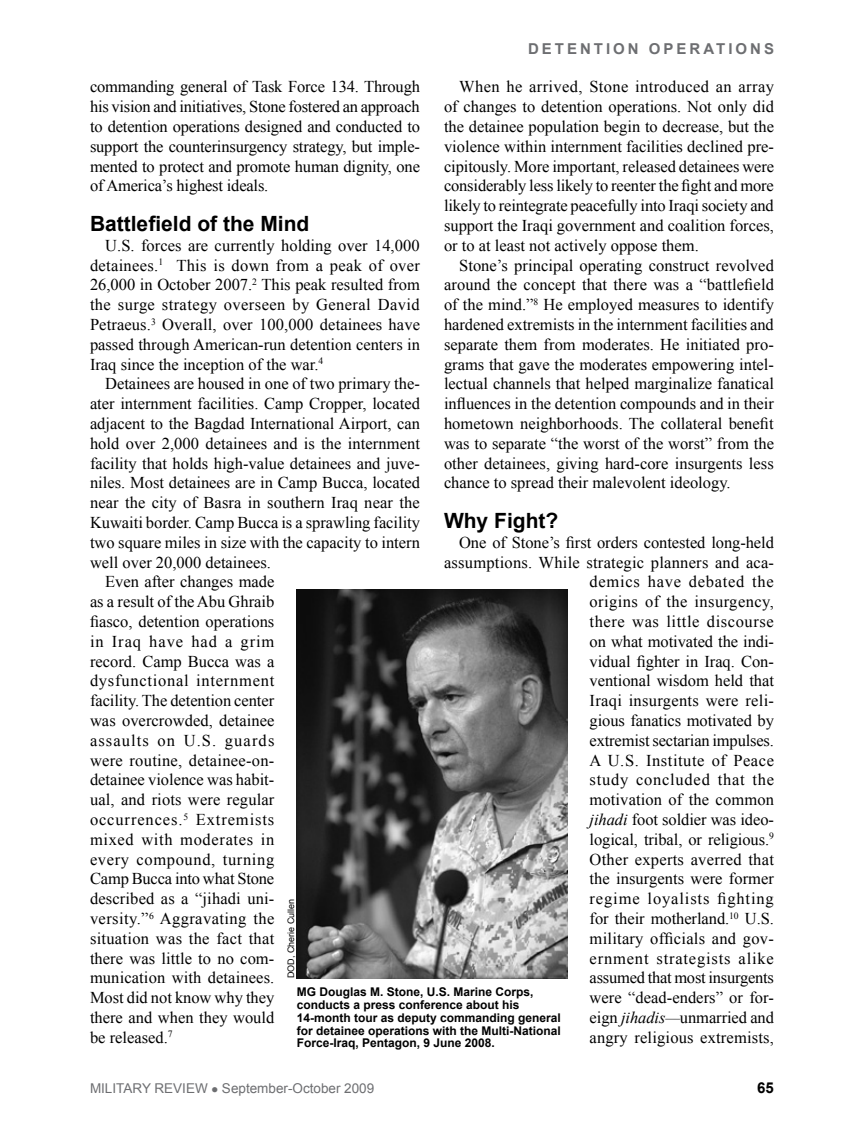
<style>
.page{position:relative;width:864px;height:1134px;background:#fff}
.page>*{position:absolute;margin:0;border:0;box-sizing:border-box;transform-origin:0 0}
.subhead{font:700 21px "Arial";color:#000}
.fob{font:16.5px/19.8px "Times New Roman";color:#000;text-align:justify}
.RUNNINGHEAD{font:700 15px "Arial";letter-spacing:.2em;color:#6d6e71}
.subhead-2{font:700 15px "Arial";color:#000}
.subhead-3{font:13.5px "Arial";color:#6d6e71}
.cutline{font:700 12px/12.8px "Arial";color:#000}
.photocred{font:9px "Arial";color:#000}
.s1{font-style:italic}
</style>
<div class="page">
<img style="left:297px;top:590px;width:270px;height:388px">
<p class="RUNNINGHEAD" style="left:528px;top:39px;width:247px">DETENTION OPERATIONS</p>
<p class="fob" style="left:444px;top:77px;width:332px;text-indent:15px">When he arrived, Stone introduced an array of changes to detention operations. Not only did the detainee population begin to decrease, but the violence within internment facilities declined pre&shy;cipitously. More important, released detainees were considerably less likely to reenter the fight and more likely to reintegrate peacefully into Iraqi society and support the Iraqi government and coalition forces, or to at least not actively oppose them.</p>
<p class="fob" style="left:444px;top:255px;width:332px;text-indent:15px">Stone’s principal operating construct revolved around the concept that there was a “battlefield of the mind.”<sup>8</sup> He employed measures to identify hardened extremists in the internment facilities and separate them from moderates. He initiated pro&shy;grams that gave the moderates empowering intel&shy;lectual channels that helped marginalize fanatical influences in the detention compounds and in their hometown neighborhoods. The collateral benefit was to separate “the worst of the worst” from the other detainees, giving hard-core insurgents less chance to spread their malevolent ideology.</p>
<p class="subhead" style="left:444px;top:507px;width:116px">Why Fight?</p>
<p class="fob" style="left:444px;top:532px;width:332px;text-align:right">One of Stone’s first orders contested long-held assumptions. While strategic planners and aca&shy;demics have debated the<br>origins of the insurgency,<br>there was little discourse<br>on what motivated the indi-<br>vidual fighter in Iraq. Con-<br>ventional wisdom held that<br>Iraqi insurgents were reli-<br>gious fanatics motivated by<br>extremist sectarian impulses.<br>A U.S. Institute of Peace<br>study concluded that the<br>motivation of the common<br><span class="s1">jihadi</span> foot soldier was ideo-<br>logical, tribal, or religious.<sup>9<br></sup>Other experts averred that<br>the insurgents were former<br>regime loyalists fighting<br>for their motherland.<sup>10</sup> U.S.<br>military officials and gov-<br>ernment strategists alike<br>assumed that most insurgents<br>were “dead-enders” or for-<br>eign <span class="s1">jihadis—</span>unmarried and<br>angry religious extremists,</p>
<p class="fob" style="left:90px;top:77px;width:332px">commanding general of Task Force 134. Through his vision and initiatives, Stone fostered an approach to detention operations designed and conducted to support the counterinsurgency strategy, but imple&shy;mented to protect and promote human dignity, one of America’s highest ideals.</p>
<p class="subhead" style="left:90px;top:210px;width:221px">Battlefield of the Mind</p>
<p class="fob" style="left:90px;top:235px;width:332px;text-indent:15px">U.S. forces are currently holding over 14,000 detainees.<sup>1</sup> This is down from a peak of over 26,000 in October 2007.<sup>2</sup> This peak resulted from the surge strategy overseen by General David Petraeus.<sup>3</sup> Overall, over 100,000 detainees have passed through American-run detention centers in Iraq since the inception of the war.<sup>4</sup></p>
<p class="fob" style="left:90px;top:374px;width:332px;text-indent:15px">Detainees are housed in one of two primary the&shy;ater internment facilities. Camp Cropper, located adjacent to the Bagdad International Airport, can hold over 2,000 detainees and is the internment facility that holds high-value detainees and juve&shy;niles. Most detainees are in Camp Bucca, located near the city of Basra in southern Iraq near the Kuwaiti border. Camp Bucca is a sprawling facility two square miles in size with the capacity to intern well over 20,000 detainees.</p>
<p class="fob" style="left:90px;top:572px;width:186px;text-indent:15px">Even after changes made as a result of the Abu Ghraib fiasco, detention operations in Iraq have had a grim record. Camp Bucca was a dysfunctional internment facility. The detention center was overcrowded, detainee assaults on U.S. guards were routine, detainee-on&shy;detainee violence was habit&shy;ual, and riots were regular occurrences.<sup>5</sup> Extremists mixed with moderates in every compound, turning Camp Bucca into what Stone described as a “jihadi uni&shy;versity.”<sup>6</sup> Aggravating the situation was the fact that there was little to no com&shy;munication with detainees.<br>Most did not know why they there and when they would be released.<sup>7</sup></p>
<p class="photocred" style="left:285px;top:978px;width:81px;rotate:-90deg">DOD, Cherie Cullen</p>
<p class="cutline" style="left:297px;top:986px;width:266px">MG Douglas M. Stone, U.S. Marine Corps, conducts a press conference about his 14-month tour as deputy commanding general for detainee operations with the Multi-National Force-Iraq, Pentagon, 9 June 2008.</p>
<p class="subhead-3" style="left:90px;top:1080px;width:286px">MILITARY REVIEW ● September-October 2009</p>
<p class="subhead-2" style="left:757px;top:1078px;width:18px">65</p>
</div>
